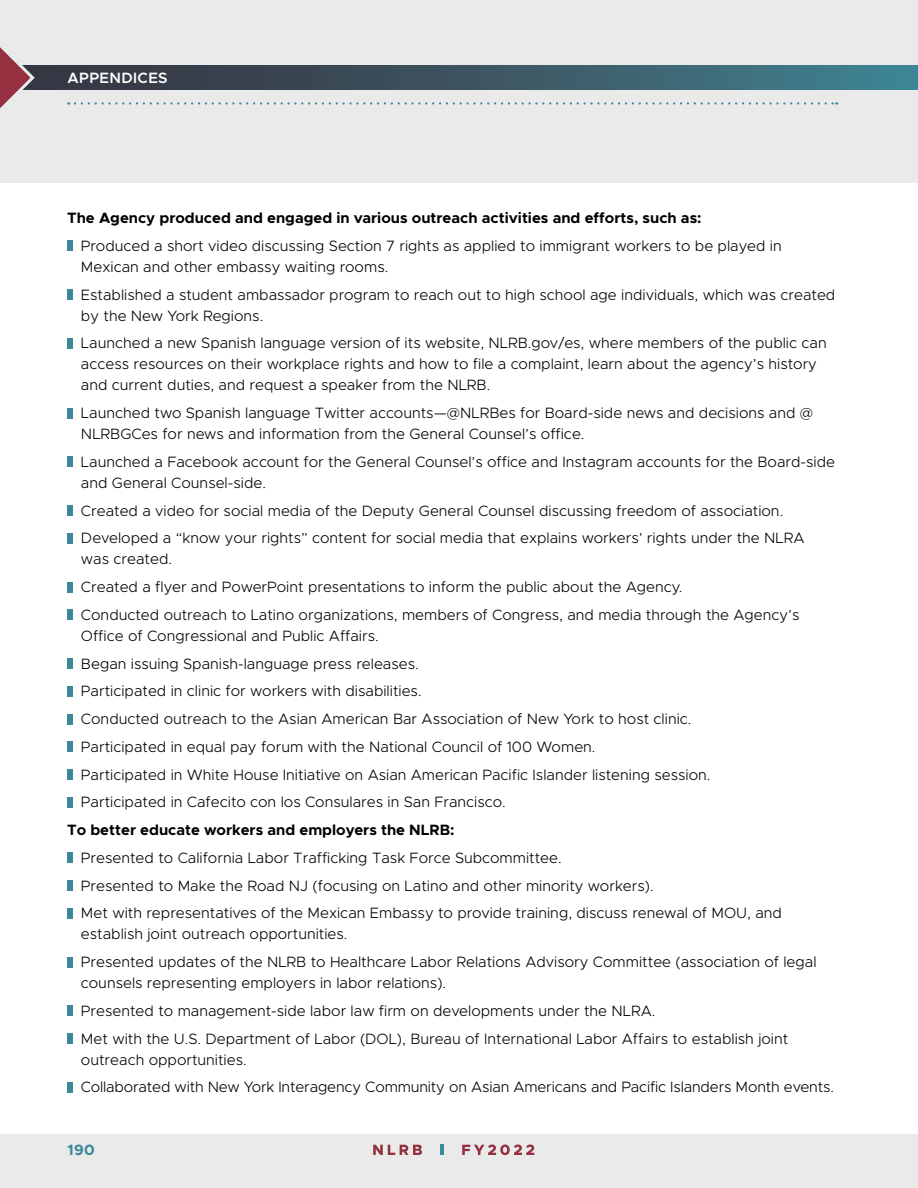
<style>
.page{position:relative;width:918px;height:1188px;background:#fff}
.page>*{position:absolute;margin:0;border:0;box-sizing:border-box;transform-origin:0 0}
.Body{font:300 15px/21px "Metropolis";color:#000}
.Body-2{font:700 15px "Metropolis";color:#000}
.t1{font:600 15px "Metropolis";letter-spacing:.025em;color:#fff}
.t2{font:700 15px "Metropolis";color:#3b8898}
</style>
<div class="page">
<div style="left:0;top:0;width:918px;height:183px;background:#ebeaea"></div>
<div style="left:0;top:1134px;width:918px;height:54px;background:#ebeaea"></div>
<div style="left:0;top:66px;width:918px;height:24px;background:linear-gradient(to right,#362d38,#41808f)"></div>
<svg style="left:75px;top:102px;width:762px;height:3px"></svg>
<svg style="left:0;top:47px;width:37px;height:61px"></svg>
<svg style="left:462px;top:1144px;width:72px;height:11px"></svg>
<svg style="left:440px;top:1145px;width:3px;height:10px"></svg>
<svg style="left:373px;top:1145px;width:49px;height:10px"></svg>
<div style="left:67px;top:241px;width:5px;height:10px;background:#3b8898"></div>
<div style="left:67px;top:289px;width:5px;height:11px;background:#3b8898"></div>
<div style="left:67px;top:338px;width:5px;height:10px;background:#3b8898"></div>
<div style="left:67px;top:408px;width:5px;height:10px;background:#3b8898"></div>
<div style="left:67px;top:457px;width:5px;height:10px;background:#3b8898"></div>
<div style="left:67px;top:505px;width:5px;height:11px;background:#3b8898"></div>
<div style="left:67px;top:533px;width:5px;height:10px;background:#3b8898"></div>
<div style="left:67px;top:582px;width:5px;height:10px;background:#3b8898"></div>
<div style="left:67px;top:610px;width:5px;height:10px;background:#3b8898"></div>
<div style="left:67px;top:658px;width:5px;height:11px;background:#3b8898"></div>
<div style="left:67px;top:686px;width:5px;height:10px;background:#3b8898"></div>
<div style="left:67px;top:714px;width:5px;height:10px;background:#3b8898"></div>
<div style="left:67px;top:742px;width:5px;height:10px;background:#3b8898"></div>
<div style="left:67px;top:769px;width:5px;height:11px;background:#3b8898"></div>
<div style="left:67px;top:797px;width:5px;height:10px;background:#3b8898"></div>
<div style="left:67px;top:853px;width:5px;height:10px;background:#3b8898"></div>
<div style="left:67px;top:880px;width:5px;height:11px;background:#3b8898"></div>
<div style="left:67px;top:908px;width:5px;height:10px;background:#3b8898"></div>
<div style="left:67px;top:957px;width:5px;height:10px;background:#3b8898"></div>
<div style="left:67px;top:1006px;width:5px;height:10px;background:#3b8898"></div>
<div style="left:67px;top:1033px;width:5px;height:11px;background:#3b8898"></div>
<div style="left:67px;top:1082px;width:5px;height:10px;background:#3b8898"></div>
<p class="t1" style="left:68px;top:68px;width:102px">APPENDICES</p>
<p class="Body-2" style="left:67px;top:209px;width:636px">The Agency produced and engaged in various outreach activities and efforts, such as:</p>
<p class="Body" style="left:81px;top:235px;width:702px">Produced a short video discussing Section 7 rights as applied to immigrant workers to be played in<br>Mexican and other embassy waiting rooms.</p>
<p class="Body" style="left:81px;top:284px;width:756px">Established a student ambassador program to reach out to high school age individuals, which was created by the New York Regions.</p>
<p class="Body" style="left:81px;top:333px;width:747px">Launched a new Spanish language version of its website, NLRB.gov/es, where members of the public can access resources on their workplace rights and how to file a complaint, learn about the agency’s history and current duties, and request a speaker from the NLRB.</p>
<p class="Body" style="left:81px;top:403px;width:734px">Launched two Spanish language Twitter accounts—@NLRBes for Board-side news and decisions and @<br>NLRBGCes for news and information from the General Counsel’s office.</p>
<p class="Body" style="left:81px;top:451px;width:756px">Launched a Facebook account for the General Counsel’s office and Instagram accounts for the Board-side and General Counsel-side.</p>
<p class="Body" style="left:81px;top:500px;width:704px">Created a video for social media of the Deputy General Counsel discussing freedom of association.</p>
<p class="Body" style="left:81px;top:528px;width:725px">Developed a “know your rights” content for social media that explains workers’ rights under the NLRA was created.</p>
<p class="Body" style="left:81px;top:577px;width:603px">Created a flyer and PowerPoint presentations to inform the public about the Agency.</p>
<p class="Body" style="left:81px;top:604px;width:720px">Conducted outreach to Latino organizations, members of Congress, and media through the Agency’s<br>Office of Congressional and Public Affairs.</p>
<p class="Body" style="left:81px;top:653px;width:339px">Began issuing Spanish-language press releases.</p>
<p class="Body" style="left:81px;top:681px;width:342px">Participated in clinic for workers with disabilities.</p>
<p class="Body" style="left:81px;top:709px;width:612px">Conducted outreach to the Asian American Bar Association of New York to host clinic.</p>
<p class="Body" style="left:81px;top:736px;width:516px">Participated in equal pay forum with the National Council of 100 Women.</p>
<p class="Body" style="left:81px;top:764px;width:631px">Participated in White House Initiative on Asian American Pacific Islander listening session.</p>
<p class="Body" style="left:81px;top:792px;width:426px">Participated in Cafecito con los Consulares in San Francisco.</p>
<p class="Body-2" style="left:67px;top:821px;width:389px">To better educate workers and employers the NLRB:</p>
<p class="Body" style="left:81px;top:847px;width:482px">Presented to California Labor Trafficking Task Force Subcommittee.</p>
<p class="Body" style="left:81px;top:875px;width:574px">Presented to Make the Road NJ (focusing on Latino and other minority workers).</p>
<p class="Body" style="left:81px;top:903px;width:703px">Met with representatives of the Mexican Embassy to provide training, discuss renewal of MOU, and establish joint outreach opportunities.</p>
<p class="Body" style="left:81px;top:952px;width:737px">Presented updates of the NLRB to Healthcare Labor Relations Advisory Committee (association of legal counsels representing employers in labor relations).</p>
<p class="Body" style="left:81px;top:1000px;width:576px">Presented to management-side labor law firm on developments under the NLRA.</p>
<p class="Body" style="left:81px;top:1028px;width:709px">Met with the U.S. Department of Labor (DOL), Bureau of International Labor Affairs to establish joint outreach opportunities.</p>
<p class="Body" style="left:81px;top:1077px;width:755px">Collaborated with New York Interagency Community on Asian Americans and Pacific Islanders Month events.</p>
<p class="t2" style="left:68px;top:1140px;width:29px">190</p>
</div>
